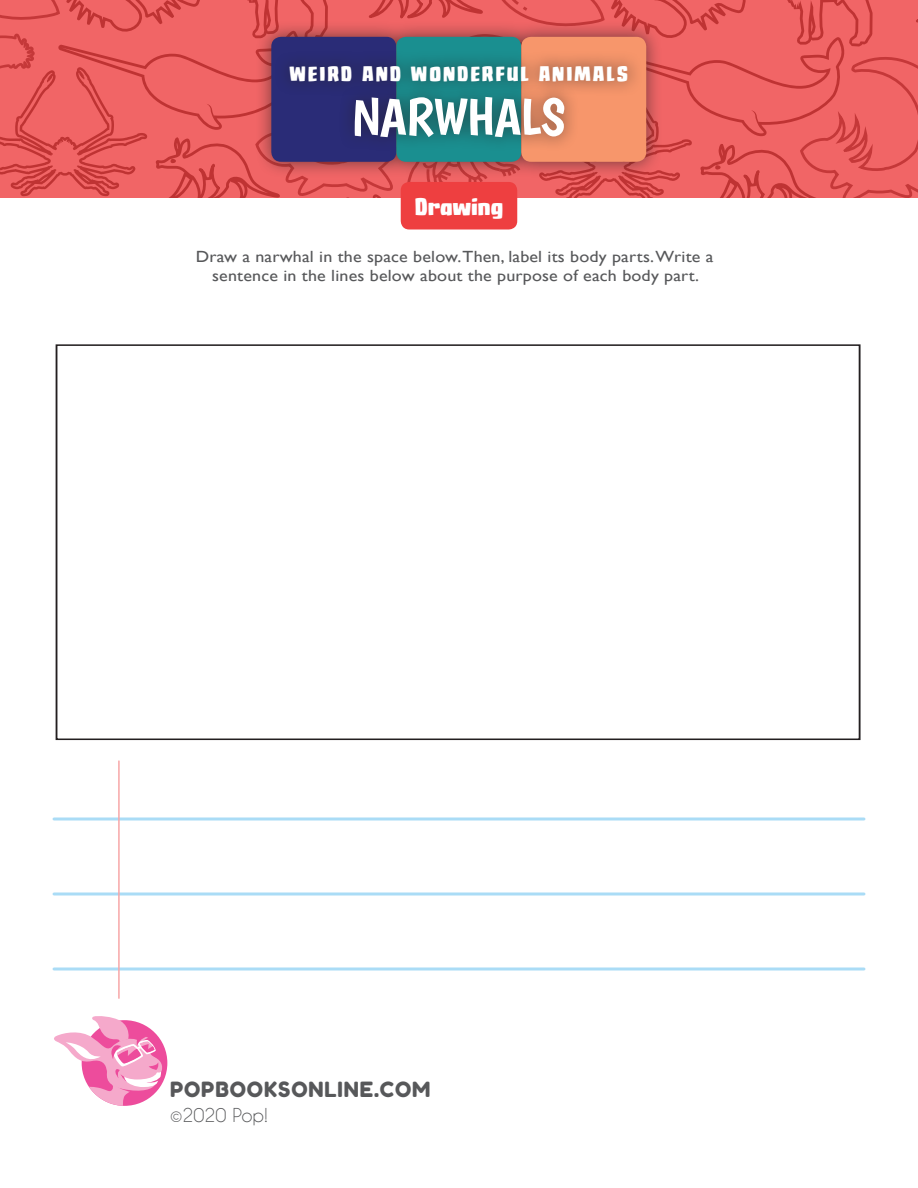
<style>
.page{position:relative;width:918px;height:1188px;background:#fff}
.page>*{position:absolute;margin:0;border:0;box-sizing:border-box;transform-origin:0 0}
.Contents_Header{font:52.2px "Boogaloo";letter-spacing:-.01em;color:#fff}
.front_cover_-_series{font:800 22.5px "CC Mega City Downtown";letter-spacing:-.005em;color:#fff}
.Popbooksonline{font:21px "Fredoka One";letter-spacing:.04em;color:#57585a}
.Table_of_Header{font:800 19.65px "CC Mega City Downtown";letter-spacing:.095em;color:#fff}
.Copyright_2018{font:18px "Caviar Dreams";color:#57585a}
.Directions{font:16.2px/19.5px "Gill Sans";letter-spacing:.01em;color:#57585a;text-align:center;scale:1.11 1}
</style>
<div class="page">
<svg style="left:0;top:0;width:918px;height:198px;fill:#f16566"></svg>
<svg style="left:54px;top:1016px;width:109px;height:90px"></svg>
<div style="left:401px;top:182px;width:116px;height:48px;background:#ee3f40;border-radius:9px"></div>
<div style="left:255px;top:21px;width:407px;height:157px;background:#231f20;opacity:.6"></div>
<div style="left:271px;top:37px;width:125px;height:125px;background:#2a2c77;border-radius:10px"></div>
<div style="left:396px;top:37px;width:125px;height:125px;background:#1a8f90;border-radius:10px"></div>
<div style="left:521px;top:37px;width:125px;height:125px;background:#f7966b;border-radius:10px"></div>
<div style="left:274px;top:50px;width:369px;height:47px;background:#231f20;opacity:.6"></div>
<div style="left:339px;top:82px;width:240px;height:70px;background:#231f20;opacity:.6"></div>
<hr style="left:54px;top:818px;width:810px;height:2px;background:#aadcf6">
<svg style="left:54px;top:892px;width:810px;height:4px"></svg>
<hr style="left:54px;top:968px;width:810px;height:2px;background:#aadcf6">
<hr style="left:118px;top:761px;width:2px;height:237px;background:#f7a6a7">
<div style="left:56px;top:344px;width:804px;height:396px;border:2px solid #231f20"></div>
<p class="Table_of_Header" style="left:290px;top:65px;width:340px">WEIRD AND WONDERFUL ANIMALS</p>
<p class="Contents_Header" style="left:352px;top:86px;width:215px">NARWHALS</p>
<p class="front_cover_-_series" style="left:415px;top:197px;width:90px">Drawing</p>
<p class="Directions" style="left:196px;top:247px;width:468px">Draw a narwhal in the space below. Then, label its body parts. Write a sentence in the lines below about the purpose of each body part.</p>
<p class="Popbooksonline" style="left:170px;top:1077px;width:262px">POPBOOKSONLINE.COM</p>
<p class="Copyright_2018" style="left:170px;top:1105px;width:100px">©2020 Pop!</p>
</div>
